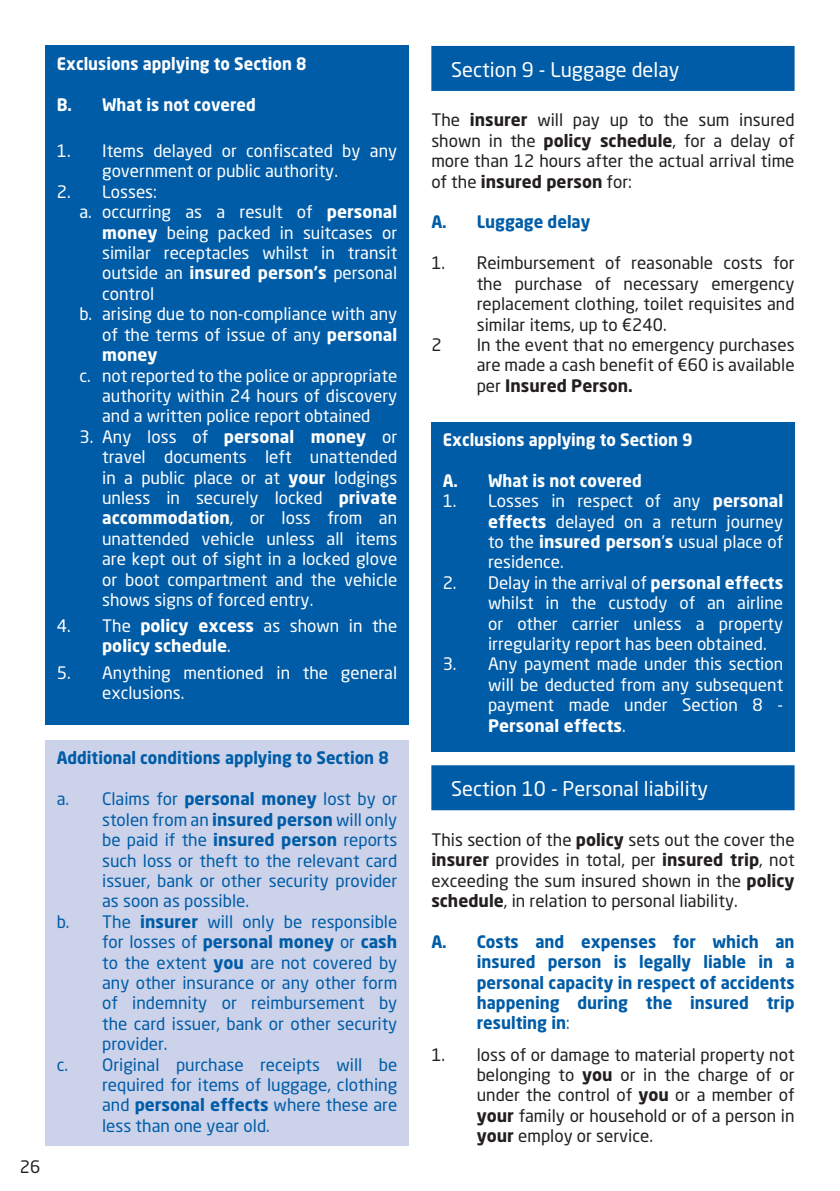
<style>
.page{position:relative;width:840px;height:1191px;background:#fff}
.page>*{position:absolute;margin:0;border:0;box-sizing:border-box;transform-origin:0 0}
.Box_Headings{font:20px "Neo Sans W1 G";color:#fff}
._3rd_Indent{font:17px/20.4px "Neo Sans W1 G";color:#fff;text-align:justify}
._2nd_Indent{font:17px/20.4px "Neo Sans W1 G";color:#005ca7;text-align:justify}
._2nd_Indent-2{font:17px/20.4px "Neo Sans W1 G";color:#fff;text-align:justify}
._2nd_Indent-3{font:17px/20.4px "Neo Sans W1 G";color:#231f20;text-align:justify}
.Body_Text{font:17px/20.4px "Neo Sans W1 G";color:#231f20;text-align:justify}
._2nd_Indent-4{font:700 17px/20.4px "Neo Sans W1 G";color:#005ca7;text-align:justify;scale:.96 1}
.Body_Text-2{font:700 17px "Neo Sans W1 G";color:#fff;scale:.95 1}
._2nd_Indent-5{font:700 17px/20.4px "Neo Sans W1 G";color:#fff}
.Body_Text-3{font:700 17px "Neo Sans W1 G";color:#005ca7;scale:.95 1}
._2nd_Indent-6{font:700 17px "Neo Sans W1 G";color:#fff;scale:.95 1}
.s1{font-weight:700}
.s2{font-weight:400}
</style>
<div class="page">
<div style="left:431px;top:765px;width:363px;height:45px;background:#005ca7"></div>
<div style="left:431px;top:46px;width:363px;height:45px;background:#005ca7"></div>
<div style="left:45px;top:45px;width:363px;height:679px;background:#005ca7"></div>
<div style="left:431px;top:421px;width:363px;height:330px;background:#005ca7"></div>
<div style="left:45px;top:740px;width:363px;height:405px;background:#cbd2ea"></div>
<p class="Body_Text-2" style="left:57px;top:52px;width:264px">Exclusions applying to Section 8</p>
<p class="_2nd_Indent-6" style="left:57px;top:93px;width:211px">B. What is not covered</p>
<p class="_2nd_Indent-2" style="left:102px;top:140px;width:296px;text-indent:-45px">1. Items delayed or confiscated by any government or public authority.</p>
<p class="_2nd_Indent-2" style="left:57px;top:181px;width:102px">2. Losses:</p>
<p class="_3rd_Indent" style="left:102px;top:201px;width:296px;text-indent:-23px">a. occurring as a result of <span class="s1">personal money</span> being packed in suitcases or similar receptacles whilst in transit outside an <span class="s1">insured person’s</span> personal control</p>
<p class="_3rd_Indent" style="left:102px;top:303px;width:296px;text-indent:-23px">b. arising due to non-compliance with any of the terms of issue of any <span class="s1">personal money</span></p>
<p class="_3rd_Indent" style="left:102px;top:365px;width:296px;text-indent:-23px">c. not reported to the police or appropriate authority within 24 hours of discovery and a written police report obtained</p>
<p class="_3rd_Indent" style="left:102px;top:426px;width:296px;text-indent:-23px">3. Any loss of <span class="s1">personal money</span> or travel documents left unattended in a public place or at <span class="s1">your</span> lodgings unless in securely locked <span class="s1">private accommodation</span>, or loss from an unattended vehicle unless all items are kept out of sight in a locked glove or boot compartment and the vehicle shows signs of forced entry.</p>
<p class="_2nd_Indent-5" style="left:102px;top:615px;width:296px;text-indent:-45px"><span class="s2">4. The</span> policy excess <span class="s2">as shown in the </span>policy schedule<span class="s2">.</span></p>
<p class="_2nd_Indent-2" style="left:102px;top:662px;width:296px;text-indent:-45px">5. Anything mentioned in the general exclusions.</p>
<p class="Body_Text" style="left:20px;top:1156px;width:22px">26</p>
<p class="Body_Text-3" style="left:57px;top:747px;width:351px">Additional conditions applying to Section 8</p>
<p class="_2nd_Indent" style="left:102px;top:788px;width:296px;text-indent:-45px">a. Claims for <span class="s1">personal money</span> lost by or stolen from an <span class="s1">insured person</span> will only be paid if the <span class="s1">insured person</span> reports such loss or theft to the relevant card issuer, bank or other security provider as soon as possible.</p>
<p class="_2nd_Indent" style="left:102px;top:911px;width:296px;text-indent:-45px">b. The <span class="s1">insurer</span> will only be responsible for losses of <span class="s1">personal money</span> or <span class="s1">cash </span>to the extent <span class="s1">you</span> are not covered by any other insurance or any other form of indemnity or reimbursement by the card issuer, bank or other security provider.</p>
<p class="_2nd_Indent" style="left:102px;top:1053px;width:296px;text-indent:-45px">c. Original purchase receipts will be required for items of luggage, clothing and <span class="s1">personal effects</span> where these are less than one year old.</p>
<p class="Box_Headings" style="left:451px;top:57px;width:229px">Section 9 - Luggage delay</p>
<p class="Body_Text" style="left:431px;top:110px;width:364px">The <span class="s1">insurer</span> will pay up to the sum insured shown in the <span class="s1">policy schedule</span>, for a delay of more than 12 hours after the actual arrival time of the <span class="s1">insured person</span> for:</p>
<p class="_2nd_Indent-4" style="left:431px;top:212px;width:167px">A. Luggage delay</p>
<p class="_2nd_Indent-3" style="left:476px;top:253px;width:319px;text-indent:-45px">1. Reimbursement of reasonable costs for the purchase of necessary emergency replacement clothing, toilet requisites and similar items, up to €240.</p>
<p class="_2nd_Indent-3" style="left:431px;top:334px;width:12px">2</p>
<p class="_2nd_Indent-3" style="left:476px;top:334px;width:319px">In the event that no emergency purchases are made a cash benefit of €60 is available per <span class="s1">Insured Person.</span></p>
<p class="Body_Text-2" style="left:442px;top:429px;width:264px">Exclusions applying to Section 9</p>
<p class="_2nd_Indent-6" style="left:442px;top:469px;width:211px">A. What is not covered</p>
<p class="_2nd_Indent-2" style="left:488px;top:490px;width:296px;text-indent:-45px">1. Losses in respect of any <span class="s1">personal effects</span> delayed on a return journey to the <span class="s1">insured person</span>’<span class="s1">s</span> usual place of residence.</p>
<p class="_2nd_Indent-2" style="left:488px;top:572px;width:296px;text-indent:-45px">2. Delay in the arrival of <span class="s1">personal effects </span>whilst in the custody of an airline or other carrier unless a property irregularity report has been obtained.</p>
<p class="_2nd_Indent-2" style="left:488px;top:653px;width:296px;text-indent:-45px">3. Any payment made under this section will be deducted from any subsequent payment made under Section 8 - <span class="s1">Personal effects</span>.</p>
<p class="Box_Headings" style="left:451px;top:776px;width:258px">Section 10 - Personal liability</p>
<p class="Body_Text" style="left:431px;top:829px;width:364px">This section of the <span class="s1">policy</span> sets out the cover the <span class="s1">insurer</span> provides in total, per <span class="s1">insured trip</span>, not exceeding the sum insured shown in the <span class="s1">policy schedule</span>, in relation to personal liability.</p>
<p class="_2nd_Indent-4" style="left:476px;top:931px;width:332px;text-indent:-45px">A. Costs and expenses for which an insured person is legally liable in a personal capacity in respect of accidents happening during the insured trip resulting in<span class="s2">:</span></p>
<p class="_2nd_Indent-3" style="left:476px;top:1044px;width:319px;text-indent:-45px">1. loss of or damage to material property not belonging to <span class="s1">you</span> or in the charge of or under the control of <span class="s1">you</span> or a member of <span class="s1">your</span> family or household or of a person in <span class="s1">your</span> employ or service.</p>
</div>
